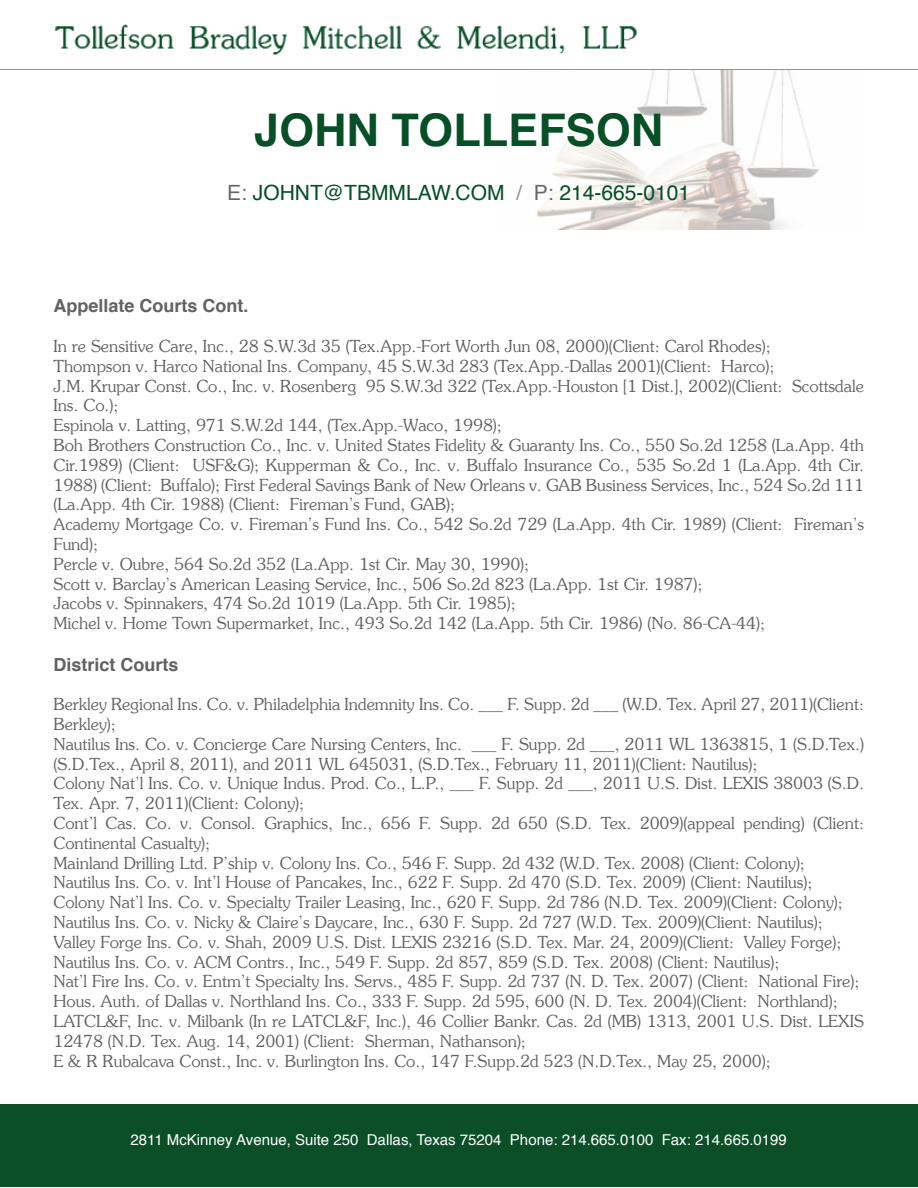
<style>
.page{position:relative;width:918px;height:1188px;background:#fff}
.page>*{position:absolute;margin:0;border:0;box-sizing:border-box;transform-origin:0 0}
.t1{font:700 45px "Helvetica";color:#064f27}
.t2{font:21px "Helvetica";color:#064f27}
.t3{font:700 18px "Helvetica";color:#616264}
.t4{font:300 16.5px/19.8px "Souvenir Std";color:#616264}
.t5{font:15px "Helvetica";color:#fff}
.s1{color:#666}
.s2{color:#939393}
</style>
<div class="page">
<img style="left:537px;top:70px;width:282px;height:159px">
<div style="left:0;top:1105px;width:917px;height:82px;background:#0b4f28"></div>
<img style="left:55px;top:23px;width:600px;height:55px">
<hr style="left:0;top:69px;width:918px;height:1px;background:#939393">
<h1 class="t1" style="left:254px;top:93px;width:411px">JOHN TOLLEFSON</h1>
<p class="t2" style="left:227px;top:176px;width:464px"><span class="s1">E:</span> JOHNT@TBMMLAW.COM <span class="s2">/</span> <span class="s1">P:</span> 214-665-0101</p>
<p class="t3" style="left:53px;top:292px;width:197px">Appellate Courts Cont.</p>
<p class="t4" style="left:53px;top:336px;width:812px">In re Sensitive Care, Inc., 28 S.W.3d 35 (Tex.App.-Fort Worth Jun 08, 2000)(Client: Carol Rhodes);<br>Thompson v. Harco National Ins. Company, 45 S.W.3d 283 (Tex.App.-Dallas 2001)(Client: Harco);<br>J.M. Krupar Const. Co., Inc. v. Rosenberg 95 S.W.3d 322 (Tex.App.-Houston [1 Dist.], 2002)(Client: Scottsdale Ins. Co.);<br>Espinola v. Latting, 971 S.W.2d 144, (Tex.App.-Waco, 1998);<br>Boh Brothers Construction Co., Inc. v. United States Fidelity &amp; Guaranty Ins. Co., 550 So.2d 1258 (La.App. 4th Cir.1989) (Client: USF&amp;G); Kupperman &amp; Co., Inc. v. Buffalo Insurance Co., 535 So.2d 1 (La.App. 4th Cir.<br>1988) (Client: Buffalo); First Federal Savings Bank of New Orleans v. GAB Business Services, Inc., 524 So.2d 111 (La.App. 4th Cir. 1988) (Client: Fireman’s Fund, GAB);<br>Academy Mortgage Co. v. Fireman’s Fund Ins. Co., 542 So.2d 729 (La.App. 4th Cir. 1989) (Client: Fireman’s Fund);<br>Percle v. Oubre, 564 So.2d 352 (La.App. 1st Cir. May 30, 1990);<br>Scott v. Barclay’s American Leasing Service, Inc., 506 So.2d 823 (La.App. 1st Cir. 1987);<br>Jacobs v. Spinnakers, 474 So.2d 1019 (La.App. 5th Cir. 1985);<br>Michel v. Home Town Supermarket, Inc., 493 So.2d 142 (La.App. 5th Cir. 1986) (No. 86-CA-44);</p>
<p class="t3" style="left:53px;top:650px;width:127px">District Courts</p>
<p class="t4" style="left:53px;top:695px;width:812px">Berkley Regional Ins. Co. v. Philadelphia Indemnity Ins. Co. ___ F. Supp. 2d ___ (W.D. Tex. April 27, 2011)(Client:<br>Berkley);<br>Nautilus Ins. Co. v. Concierge Care Nursing Centers, Inc. ___ F. Supp. 2d ___, 2011 WL 1363815, 1 (S.D.Tex.) (S.D.Tex., April 8, 2011), and 2011 WL 645031, (S.D.Tex., February 11, 2011)(Client: Nautilus);<br>Colony Nat’l Ins. Co. v. Unique Indus. Prod. Co., L.P., ___ F. Supp. 2d ___, 2011 U.S. Dist. LEXIS 38003 (S.D.<br>Tex. Apr. 7, 2011)(Client: Colony);<br>Cont’l Cas. Co. v. Consol. Graphics, Inc., 656 F. Supp. 2d 650 (S.D. Tex. 2009)(appeal pending) (Client:<br>Continental Casualty);<br>Mainland Drilling Ltd. P’ship v. Colony Ins. Co., 546 F. Supp. 2d 432 (W.D. Tex. 2008) (Client: Colony); Nautilus Ins. Co. v. Int’l House of Pancakes, Inc., 622 F. Supp. 2d 470 (S.D. Tex. 2009) (Client: Nautilus); Colony Nat’l Ins. Co. v. Specialty Trailer Leasing, Inc., 620 F. Supp. 2d 786 (N.D. Tex. 2009)(Client: Colony); Nautilus Ins. Co. v. Nicky &amp; Claire’s Daycare, Inc., 630 F. Supp. 2d 727 (W.D. Tex. 2009)(Client: Nautilus); Valley Forge Ins. Co. v. Shah, 2009 U.S. Dist. LEXIS 23216 (S.D. Tex. Mar. 24, 2009)(Client: Valley Forge); Nautilus Ins. Co. v. ACM Contrs., Inc., 549 F. Supp. 2d 857, 859 (S.D. Tex. 2008) (Client: Nautilus);<br>Nat’l Fire Ins. Co. v. Entm’t Specialty Ins. Servs., 485 F. Supp. 2d 737 (N. D. Tex. 2007) (Client: National Fire); Hous. Auth. of Dallas v. Northland Ins. Co., 333 F. Supp. 2d 595, 600 (N. D. Tex. 2004)(Client: Northland); LATCL&amp;F, Inc. v. Milbank (In re LATCL&amp;F, Inc.), 46 Collier Bankr. Cas. 2d (MB) 1313, 2001 U.S. Dist. LEXIS 12478 (N.D. Tex. Aug. 14, 2001) (Client: Sherman, Nathanson);<br>E &amp; R Rubalcava Const., Inc. v. Burlington Ins. Co., 147 F.Supp.2d 523 (N.D.Tex., May 25, 2000);</p>
<p class="t5" style="left:131px;top:1128px;width:658px">2811 McKinney Avenue, Suite 250 Dallas, Texas 75204 Phone: 214.665.0100 Fax: 214.665.0199</p>
</div>
